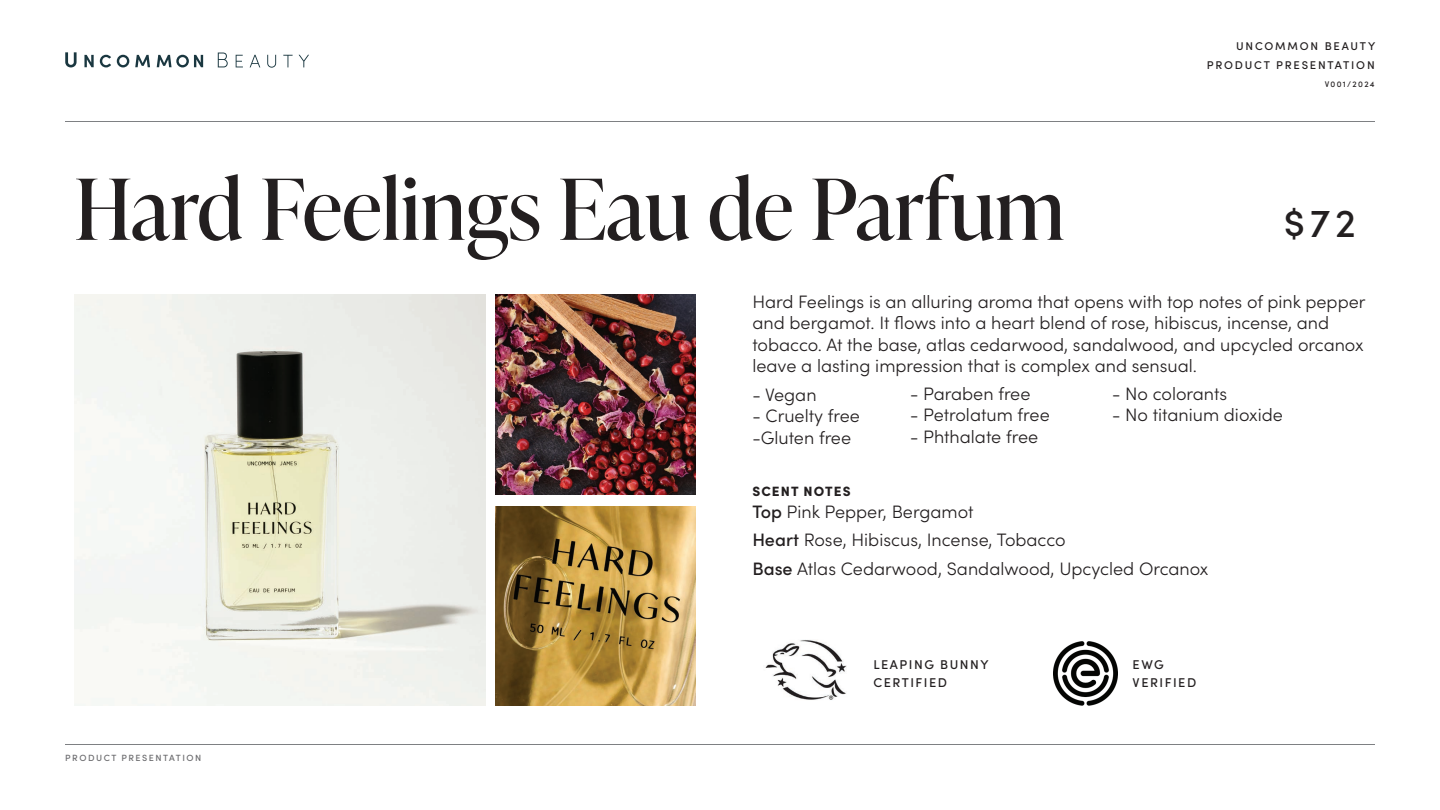
<style>
.page{position:relative;width:1440px;height:810px;background:#fff}
.page>*{position:absolute;margin:0;border:0;box-sizing:border-box;transform-origin:0 0}
.t1{font:84px "Ivy Presto Display";color:#231f20}
.t2{font:500 39.83px "Sofia Pro";color:#231f20}
.t3{font:300 18px/21.6px "Sofia Pro";color:#231f20}
.t4{font:900 13.5px "Sofia Pro";letter-spacing:.08em;color:#231f20}
.t5{font:500 12.75px/18.8px "Sofia Pro";letter-spacing:.12em;color:#231f20}
.t6{font:500 11.25px/18.3px "Sofia Pro";letter-spacing:.16em;color:#231f20;text-align:right}
.t7{font:500 9px "Sofia Pro";letter-spacing:.17em;color:#69696c}
.t8{font:500 8.25px "Sofia Pro";letter-spacing:.16em;color:#231f20}
.s1{font-weight:500}
</style>
<div class="page">
<svg style="left:65px;top:52px;width:12px;height:15px"></svg>
<svg style="left:84px;top:55px;width:10px;height:12px"></svg>
<svg style="left:100px;top:55px;width:11px;height:12px"></svg>
<svg style="left:117px;top:55px;width:12px;height:12px"></svg>
<svg style="left:135px;top:55px;width:15px;height:12px"></svg>
<svg style="left:157px;top:55px;width:46px;height:12px"></svg>
<svg style="left:218px;top:53px;width:10px;height:14px"></svg>
<svg style="left:236px;top:55px;width:7px;height:12px"></svg>
<svg style="left:250px;top:55px;width:10px;height:12px"></svg>
<svg style="left:267px;top:55px;width:9px;height:13px"></svg>
<svg style="left:299px;top:55px;width:10px;height:12px"></svg>
<svg style="left:283px;top:55px;width:10px;height:12px"></svg>
<hr style="left:65px;top:121px;width:1310px;height:1px;background:#7e8083">
<hr style="left:65px;top:744px;width:1310px;height:1px;background:#7e8083">
<img style="left:75px;top:295px;width:411px;height:411px">
<img style="left:496px;top:295px;width:199px;height:199px">
<img style="left:496px;top:506px;width:199px;height:200px">
<img style="left:765px;top:640px;width:82px;height:60px">
<img style="left:1053px;top:641px;width:65px;height:65px">
<p class="t6" style="left:1207px;top:36px;width:170px">UNCOMMON BEAUTY<br>PRODUCT PRESENTATION</p>
<p class="t8" style="left:1325px;top:78px;width:51px">V001/2024</p>
<h1 class="t1" style="left:74px;top:149px;width:992px">Hard Feelings Eau de Parfum</h1>
<p class="t3" style="left:752px;top:290px;width:615px">Hard Feelings is an alluring aroma that opens with top notes of pink pepper and bergamot. It flows into a heart blend of rose, hibiscus, incense, and tobacco. At the base, atlas cedarwood, sandalwood, and upcycled orcanox leave a lasting impression that is complex and sensual.</p>
<p class="t3" style="left:752px;top:383px;width:66px">- Vegan</p>
<p class="t3" style="left:752px;top:404px;width:109px">- Cruelty free -Gluten free</p>
<h2 class="t2" style="left:1284px;top:193px;width:74px">$72</h2>
<p class="t3" style="left:910px;top:382px;width:122px">- Paraben free</p>
<p class="t3" style="left:910px;top:403px;width:141px">- Petrolatum free</p>
<p class="t3" style="left:910px;top:425px;width:130px">- Phthalate free</p>
<p class="t3" style="left:1112px;top:382px;width:116px">- No colorants</p>
<p class="t3" style="left:1112px;top:403px;width:172px">- No titanium dioxide</p>
<p class="t4" style="left:752px;top:481px;width:100px">SCENT NOTES</p>
<p class="t3" style="left:752px;top:496px;width:458px;line-height:28.3px"><span class="s1">Top</span> Pink Pepper, Bergamot<br><span class="s1">Heart</span> Rose, Hibiscus, Incense, Tobacco<br><span class="s1">Base</span> Atlas Cedarwood, Sandalwood, Upcycled Orcanox</p>
<p class="t7" style="left:65px;top:751px;width:138px">PRODUCT PRESENTATION</p>
<p class="t5" style="left:873px;top:654px;width:117px">LEAPING BUNNY<br>CERTIFIED</p>
<p class="t5" style="left:1133px;top:654px;width:65px">EWG<br>VERIFIED</p>
</div>
